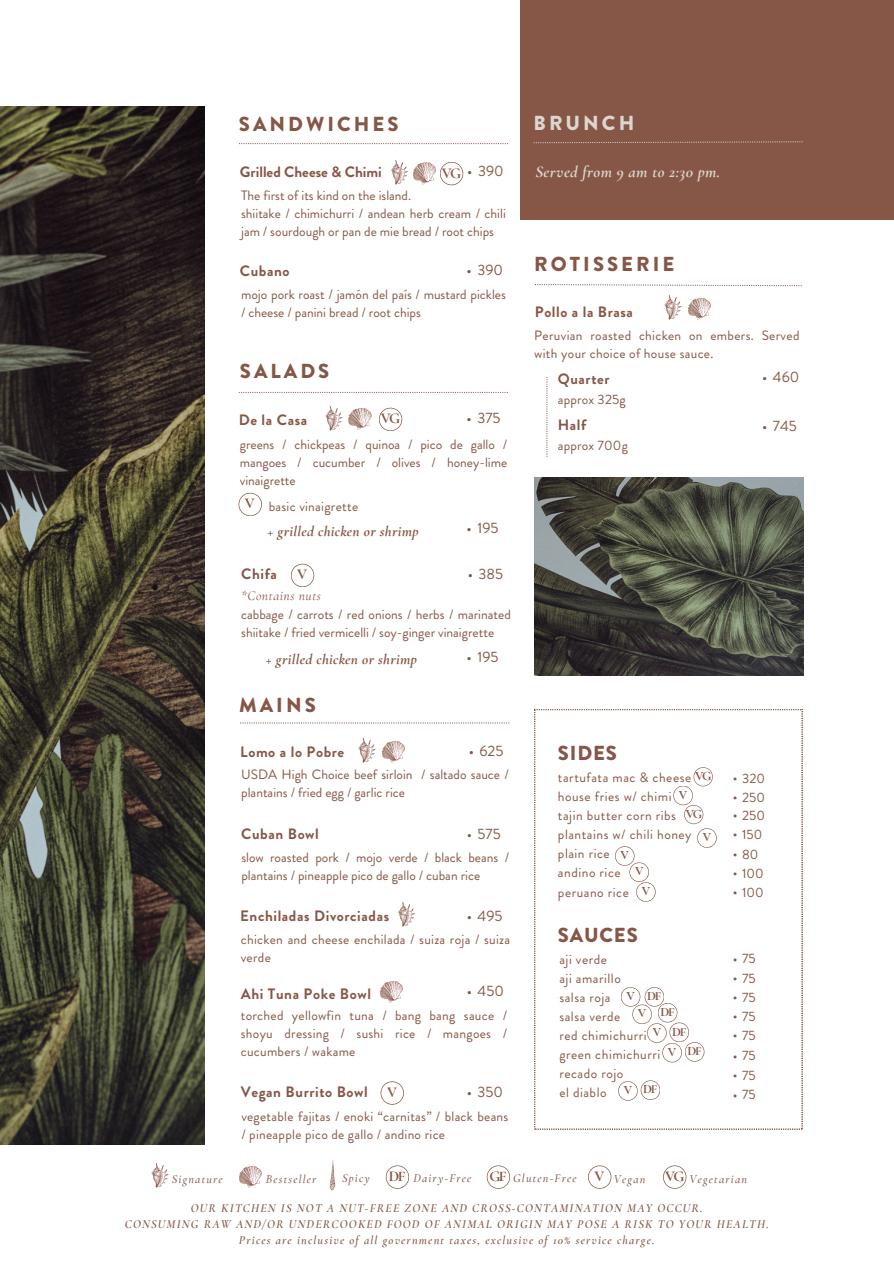
<style>
.page{position:relative;width:894px;height:1264px;background:#fff}
.page>*{position:absolute;margin:0;border:0;box-sizing:border-box;transform-origin:0 0}
.t1{font:900 20.25px "Brandon Grotesque";letter-spacing:.15em;color:#865646}
.t2{font:900 20.25px "Brandon Grotesque";letter-spacing:.15em;color:#ddd6d0}
.t3{font:italic 700 16.5px "Cormorant Garamond";letter-spacing:.025em;color:#ddd6d0}
.t4{font:700 15px "Brandon Grotesque";letter-spacing:.04em;color:#865646}
.t5{font:15px "Brandon Grotesque";color:#865646}
.t6{font:italic 700 15px "Cormorant Garamond";letter-spacing:.02em;color:#865646}
.t7{font:700 15px "Brandon Grotesque";color:#865646}
.t8{font:700 15px "Cormorant Garamond";letter-spacing:-.11em;color:#855444}
.t9{font:13.5px/18px "Brandon Grotesque";color:#865646}
.t10{font:13.5px/19.2px "Brandon Grotesque";letter-spacing:.04em;color:#865646}
.t11{font:13.5px/18px "Brandon Grotesque";letter-spacing:.02em;color:#865646}
.t12{font:13.5px/18px "Brandon Grotesque";letter-spacing:.025em;color:#865646}
.t13{font:italic 13.5px "Cormorant Garamond";letter-spacing:.04em;color:#865646}
.t14{font:700 12.75px "Cormorant Garamond";letter-spacing:-.11em;color:#855444}
.t15{font:italic 600 12px "Cormorant Garamond";letter-spacing:.1em;color:#865646}
.t16{font:italic 500 12px "Cormorant Garamond";letter-spacing:.1em;color:#865646}
.s1{font-family:"Cormorant Garamond";font-weight:700;color:#855444}
</style>
<div class="page">
<img style="left:0;top:106px;width:204px;height:1038px">
<svg style="left:239px;top:143px;width:269px;height:1px"></svg>
<div style="left:520px;top:0;width:373px;height:219px;background:#865646"></div>
<svg style="left:533px;top:141px;width:269px;height:2px"></svg>
<img style="left:391px;top:160px;width:17px;height:25px">
<img style="left:413px;top:162px;width:23px;height:23px">
<svg style="left:239px;top:392px;width:268px;height:1px"></svg>
<img style="left:325px;top:406px;width:18px;height:25px">
<img style="left:348px;top:408px;width:24px;height:22px">
<svg style="left:379px;top:408px;width:23px;height:23px"></svg>
<svg style="left:238px;top:493px;width:24px;height:23px"></svg>
<svg style="left:291px;top:563px;width:23px;height:24px"></svg>
<svg style="left:240px;top:722px;width:269px;height:1px"></svg>
<img style="left:382px;top:741px;width:23px;height:22px">
<img style="left:358px;top:738px;width:18px;height:25px">
<svg style="left:380px;top:1081px;width:24px;height:23px"></svg>
<svg style="left:440px;top:162px;width:23px;height:23px"></svg>
<img style="left:151px;top:1163px;width:18px;height:25px">
<img style="left:239px;top:1166px;width:23px;height:22px">
<svg style="left:486px;top:1165px;width:24px;height:23px"></svg>
<svg style="left:588px;top:1165px;width:23px;height:23px"></svg>
<svg style="left:385px;top:1165px;width:24px;height:23px"></svg>
<img style="left:329px;top:1160px;width:7px;height:31px">
<svg style="left:663px;top:1165px;width:23px;height:23px"></svg>
<svg style="left:535px;top:284px;width:266px;height:2px"></svg>
<img style="left:688px;top:298px;width:23px;height:22px">
<img style="left:664px;top:295px;width:18px;height:25px">
<svg style="left:534px;top:709px;width:268px;height:420px"></svg>
<img style="left:534px;top:477px;width:269px;height:198px">
<svg style="left:620px;top:987px;width:84px;height:75px"></svg>
<svg style="left:618px;top:1080px;width:42px;height:20px"></svg>
<img style="left:380px;top:981px;width:23px;height:22px">
<img style="left:398px;top:902px;width:17px;height:25px">
<svg style="left:673px;top:767px;width:43px;height:80px"></svg>
<svg style="left:546px;top:377px;width:1px;height:80px"></svg>
<svg style="left:614px;top:846px;width:41px;height:55px"></svg>
<h1 class="t1" style="left:239px;top:110px;width:161px">SANDWICHES</h1>
<p class="t7" style="left:240px;top:161px;width:143px">Grilled Cheese &amp; Chimi</p>
<p class="t9" style="left:241px;top:186px;width:266px">The first of its kind on the island.<br>shiitake / chimichurri / andean herb cream / chili jam / sourdough or pan de mie bread / root chips</p>
<p class="t5" style="left:442px;top:160px;width:63px"><span class="s1">VG</span> • 390</p>
<p class="t5" style="left:466px;top:259px;width:38px">• 390</p>
<h6 class="t4" style="left:240px;top:260px;width:51px">Cubano</h6>
<h1 class="t9" style="left:241px;top:285px;width:266px">mojo pork roast / jamón del país / mustard pickles / cheese / panini bread / root chips</h1>
<h3 class="t1" style="left:240px;top:357px;width:91px">SALADS</h3>
<p class="t4" style="left:239px;top:409px;width:70px">De la Casa</p>
<p class="t8" style="left:381px;top:409px;width:21px">VG</p>
<p class="t5" style="left:466px;top:407px;width:35px">• 375</p>
<h3 class="t9" style="left:240px;top:435px;width:269px;text-align:justify">greens / chickpeas / quinoa / pico de gallo / mangoes / cucumber / olives / honey-lime vinaigrette</h3>
<h2 class="t8" style="left:245px;top:494px;width:11px">V</h2>
<h4 class="t11" style="left:269px;top:497px;width:91px">basic vinaigrette</h4>
<p class="t6" style="left:267px;top:522px;width:152px">+ grilled chicken or shrimp</p>
<p class="t5" style="left:466px;top:517px;width:33px">• 195</p>
<h4 class="t4" style="left:241px;top:563px;width:37px">Chifa</h4>
<h6 class="t9" style="left:241px;top:605px;width:271px">cabbage / carrots / red onions / herbs / marinated shiitake / fried vermicelli / soy-ginger vinaigrette</h6>
<p class="t5" style="left:467px;top:563px;width:37px">• 385</p>
<h3 class="t8" style="left:297px;top:565px;width:11px">V</h3>
<h4 class="t13" style="left:241px;top:588px;width:81px">*Contains nuts</h4>
<p class="t6" style="left:266px;top:649px;width:152px">+ grilled chicken or shrimp</p>
<p class="t5" style="left:466px;top:646px;width:33px">• 195</p>
<p class="t1" style="left:239px;top:691px;width:78px">MAINS</p>
<h4 class="t4" style="left:240px;top:740px;width:106px">Lomo a lo Pobre</h4>
<h6 class="t9" style="left:241px;top:765px;width:269px">USDA High Choice beef sirloin / saltado sauce / plantains / fried egg / garlic rice</h6>
<p class="t4" style="left:241px;top:823px;width:79px">Cuban Bowl</p>
<h6 class="t9" style="left:241px;top:848px;width:269px">slow roasted pork / mojo verde / black beans / plantains / pineapple pico de gallo / cuban rice</h6>
<h3 class="t4" style="left:240px;top:905px;width:150px">Enchiladas Divorciadas</h3>
<p class="t11" style="left:241px;top:930px;width:271px">chicken and cheese enchilada / suiza roja / suiza verde</p>
<h3 class="t4" style="left:241px;top:982px;width:132px">Ahi Tuna Poke Bowl</h3>
<p class="t9" style="left:241px;top:1006px;width:268px;text-align:justify">torched yellowfin tuna / bang bang sauce / shoyu dressing / sushi rice / mangoes / cucumbers / wakame</p>
<h4 class="t4" style="left:241px;top:1081px;width:128px">Vegan Burrito Bowl</h4>
<h6 class="t11" style="left:241px;top:1107px;width:268px">vegetable fajitas / enoki “carnitas” / black beans / pineapple pico de gallo / andino rice</h6>
<p class="t5" style="left:468px;top:740px;width:36px">• 625</p>
<p class="t5" style="left:466px;top:823px;width:35px">• 575</p>
<p class="t5" style="left:466px;top:905px;width:37px">• 495</p>
<p class="t5" style="left:466px;top:980px;width:39px">• 450</p>
<p class="t5" style="left:466px;top:1081px;width:38px">• 350</p>
<h6 class="t8" style="left:387px;top:1083px;width:11px">V</h6>
<p class="t2" style="left:533px;top:108px;width:102px">BRUNCH</p>
<h2 class="t3" style="left:535px;top:162px;width:186px">Served from 9 am to 2:30 pm.</h2>
<p class="t1" style="left:534px;top:250px;width:142px">ROTISSERIE</p>
<h3 class="t4" style="left:534px;top:301px;width:99px">Pollo a la Brasa</h3>
<p class="t12" style="left:534px;top:326px;width:267px">Peruvian roasted chicken on embers. Served with your choice of house sauce.</p>
<p class="t4" style="left:557px;top:368px;width:53px">Quarter</p>
<p class="t9" style="left:557px;top:390px;width:69px">approx 325g</p>
<p class="t4" style="left:557px;top:414px;width:30px">Half</p>
<p class="t9" style="left:557px;top:436px;width:71px">approx 700g</p>
<h2 class="t5" style="left:761px;top:366px;width:39px">• 460</h2>
<h2 class="t5" style="left:761px;top:415px;width:36px">• 745</h2>
<h6 class="t1" style="left:558px;top:739px;width:60px">SIDES</h6>
<p class="t14" style="left:695px;top:768px;width:18px">VG</p>
<p class="t14" style="left:685px;top:806px;width:18px">VG</p>
<p class="t14" style="left:702px;top:829px;width:10px">V</p>
<h3 class="t10" style="left:558px;top:767px;width:135px">tartufata mac &amp; cheese house fries w/ chimi tajin butter corn ribs plantains w/ chili honey plain rice<br>andino rice<br>peruano rice</h3>
<h5 class="t14" style="left:678px;top:787px;width:10px">V</h5>
<p class="t14" style="left:620px;top:847px;width:10px">V</p>
<h5 class="t14" style="left:634px;top:863px;width:10px">V</h5>
<p class="t14" style="left:641px;top:883px;width:10px">V</p>
<h4 class="t1" style="left:558px;top:920px;width:81px">SAUCES</h4>
<p class="t10" style="left:559px;top:949px;width:102px">aji verde<br>aji amarillo<br>salsa roja<br>salsa verde<br>red chimichurri green chimichurri recado rojo<br>el diablo</p>
<h6 class="t14" style="left:647px;top:988px;width:16px">DF</h6>
<h3 class="t14" style="left:660px;top:1004px;width:16px">DF</h3>
<p class="t14" style="left:672px;top:1023px;width:16px">DF</p>
<p class="t14" style="left:626px;top:988px;width:10px">V</p>
<h4 class="t14" style="left:637px;top:1005px;width:10px">V</h4>
<h3 class="t14" style="left:652px;top:1024px;width:10px">V</h3>
<p class="t14" style="left:687px;top:1043px;width:16px">DF</p>
<p class="t14" style="left:667px;top:1044px;width:10px">V</p>
<h6 class="t14" style="left:623px;top:1082px;width:10px">V</h6>
<p class="t14" style="left:643px;top:1081px;width:16px">DF</p>
<p class="t9" style="left:732px;top:769px;width:34px">• 320</p>
<p class="t9" style="left:732px;top:788px;width:34px">• 250</p>
<h6 class="t9" style="left:732px;top:806px;width:34px">• 250</h6>
<h5 class="t9" style="left:732px;top:825px;width:31px">• 150</h5>
<h6 class="t9" style="left:732px;top:845px;width:27px">• 80</h6>
<p class="t9" style="left:732px;top:864px;width:32px">• 100</p>
<p class="t9" style="left:732px;top:883px;width:32px">• 100</p>
<p class="t9" style="left:732px;top:949px;width:24px">• 75</p>
<h6 class="t9" style="left:732px;top:969px;width:24px">• 75</h6>
<h6 class="t9" style="left:732px;top:988px;width:24px">• 75</h6>
<h6 class="t9" style="left:732px;top:1007px;width:24px">• 75</h6>
<p class="t9" style="left:732px;top:1026px;width:24px">• 75</p>
<h6 class="t9" style="left:732px;top:1046px;width:24px">• 75</h6>
<p class="t9" style="left:732px;top:1066px;width:24px">• 75</p>
<h1 class="t9" style="left:732px;top:1085px;width:24px">• 75</h1>
<h3 class="t16" style="left:172px;top:1172px;width:53px">Signature</h3>
<p class="t16" style="left:266px;top:1171px;width:52px">Bestseller</p>
<h4 class="t16" style="left:342px;top:1170px;width:29px">Spicy</h4>
<h3 class="t8" style="left:388px;top:1167px;width:18px">DF</h3>
<p class="t16" style="left:413px;top:1170px;width:59px">Dairy-Free</p>
<p class="t8" style="left:489px;top:1167px;width:19px">GF</p>
<h4 class="t16" style="left:513px;top:1170px;width:65px">Gluten-Free</h4>
<h6 class="t8" style="left:594px;top:1167px;width:11px">V</h6>
<h3 class="t16" style="left:613px;top:1171px;width:33px">Vegan</h3>
<h6 class="t8" style="left:665px;top:1167px;width:21px">VG</h6>
<h6 class="t16" style="left:689px;top:1171px;width:59px">Vegetarian</h6>
<p class="t15" style="left:191px;top:1200px;width:513px">OUR KITCHEN IS NOT A NUT-FREE ZONE AND CROSS-CONTAMINATION MAY OCCUR.</p>
<h1 class="t15" style="left:125px;top:1216px;width:645px">CONSUMING RAW AND/OR UNDERCOOKED FOOD OF ANIMAL ORIGIN MAY POSE A RISK TO YOUR HEALTH.</h1>
<p class="t15" style="left:239px;top:1232px;width:417px">Prices are inclusive of all government taxes, exclusive of 10% service charge.</p>
</div>
